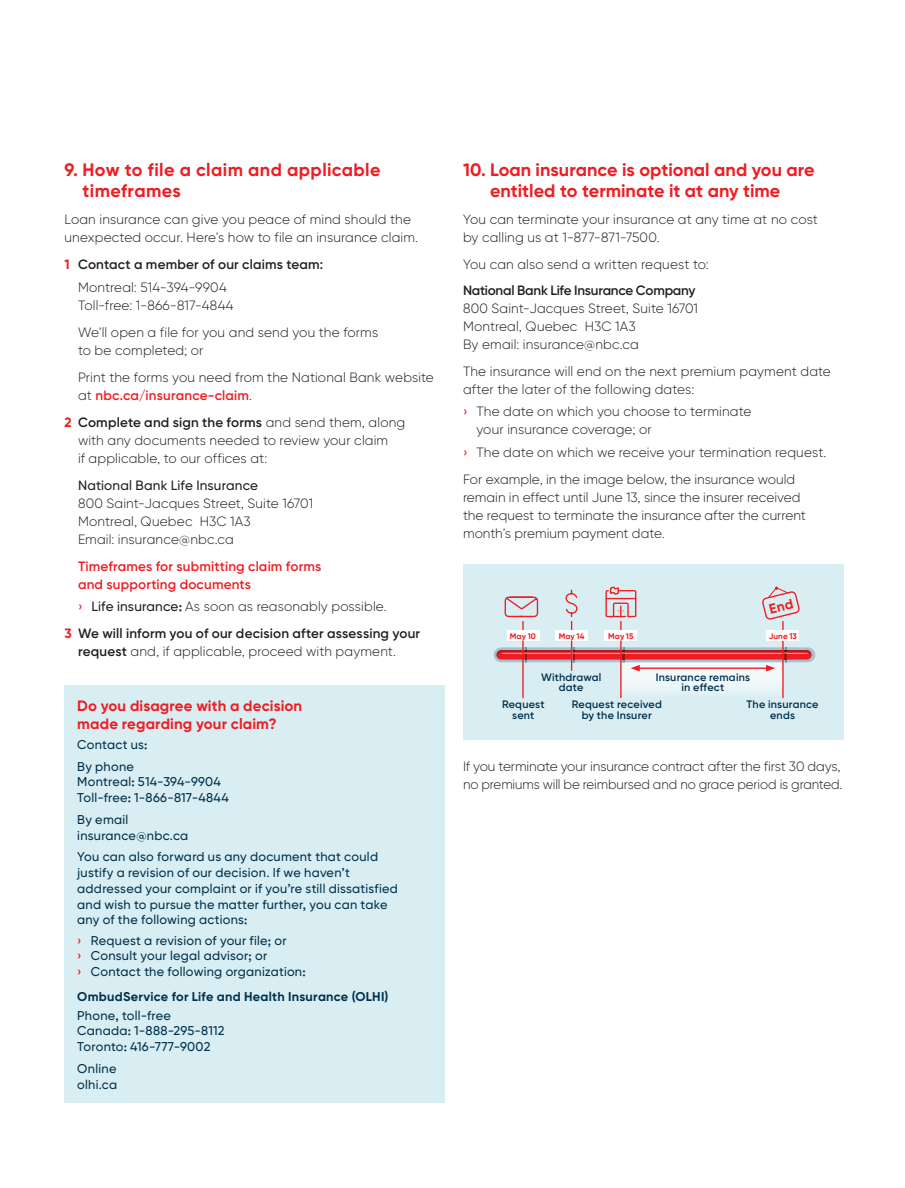
<style>
.page{position:relative;width:905px;height:1188px;background:#fff}
.page>*{position:absolute;margin:0;border:0;box-sizing:border-box;transform-origin:0 0}
.t1{font:700 18px/21px "Gilroy BN";letter-spacing:.005em;color:#ee1d23;text-align:center}
.t2{font:700 18px/21px "Gilroy BN";letter-spacing:.025em;color:#ee1d23}
.t3{font:700 15px/18px "Gilroy BN";letter-spacing:.01em;color:#ee1d23}
.t4{font:300 13.5px/18px "Gilroy BN";letter-spacing:.005em;color:#231f20}
.t5{font:600 13.5px/27px "Gilroy BN";letter-spacing:.01em;color:#231f20}
.t6{font:600 13.5px/18px "Gilroy BN";letter-spacing:.015em;color:#ee1d23}
.t7{font:600 13.5px "Gilroy BN";letter-spacing:-.015em;color:#231f20}
.t8{font:500 13.5px "Gilroy BN";letter-spacing:.015em;color:#231f20}
.t9{font:500 12.75px/15.8px "Gilroy BN";letter-spacing:.02em;color:#00314d}
.t10{font:700 12.75px "Gilroy BN";letter-spacing:.02em;color:#00314d}
.t11{font:600 10.8px/10.8px "Gilroy BN";letter-spacing:.02em;color:#00314d;text-align:center}
.t12{font:700 8.1px "Gilroy BN";letter-spacing:.005em;color:#ee1d23}
.s1{font-weight:700;color:#ee1d23}
.s2{font-weight:300}
.s3{color:#ee1d23}
.s4{font-weight:500;color:#ee1d23}
.s5{font-weight:500}
.s6{font-weight:600}
.s7{font-weight:600;color:#ee1d23}
</style>
<div class="page">
<div style="left:463px;top:564px;width:380px;height:176px;background:#d9eef3"></div>
<div style="left:494px;top:647px;width:321px;height:15px;background:#a5c0d1;border-radius:7px"></div>
<img style="left:496px;top:650px;width:315px;height:10px">
<img style="left:502px;top:653px;width:305px;height:1px">
<svg style="left:504px;top:596px;width:35px;height:22px"></svg>
<svg style="left:565px;top:589px;width:13px;height:29px"></svg>
<svg style="left:605px;top:586px;width:32px;height:32px"></svg>
<hr style="left:522px;top:622px;width:1px;height:76px;background:#ee1d23">
<svg style="left:525px;top:647px;width:1px;height:16px"></svg>
<hr style="left:571px;top:621px;width:1px;height:50px;background:#ee1d23">
<svg style="left:573px;top:647px;width:2px;height:16px"></svg>
<hr style="left:620px;top:622px;width:1px;height:76px;background:#ee1d23">
<hr style="left:782px;top:622px;width:1px;height:76px;background:#ee1d23">
<div style="left:507px;top:630px;width:32px;height:11px;background:#fff"></div>
<div style="left:555px;top:630px;width:32px;height:11px;background:#fff"></div>
<div style="left:604px;top:630px;width:33px;height:11px;background:#fff"></div>
<div style="left:766px;top:630px;width:33px;height:11px;background:#fff"></div>
<svg style="left:620px;top:647px;width:166px;height:50px"></svg>
<div style="left:64px;top:685px;width:380px;height:418px;background:#d9eef3"></div>
<svg style="left:762px;top:586px;width:37px;height:34px"></svg>
<h1 class="t2" style="left:82px;top:159px;width:299px;text-indent:-18px">9. How to file a claim and applicable timeframes</h1>
<p class="t4" style="left:64px;top:211px;width:355px">Loan insurance can give you peace of mind should the unexpected occur. Here's how to file an insurance claim.</p>
<p class="t5" style="left:78px;top:253px;width:246px;line-height:22.5px;text-indent:-14px"><span class="s1">1</span> Contact a member of our claims team:<br><span class="s2">Montreal: 514-394-9904</span></p>
<p class="t4" style="left:78px;top:292px;width:301px;line-height:27px">Toll-free: 1-866-817-4844<br>We'll open a file for you and send you the forms</p>
<p class="t4" style="left:78px;top:337px;width:357px;line-height:27px">to be completed; or<br>Print the forms you need from the National Bank website</p>
<p class="t5" style="left:64px;top:382px;width:342px;text-indent:14px"><span class="s2">at</span> <span class="s3">nbc.ca/insurance-claim</span><span class="s2">.<br></span><span class="s1">2</span> Complete and sign the forms <span class="s2">and send them, along</span></p>
<p class="t4" style="left:78px;top:431px;width:312px">with any documents needed to review your claim if applicable, to our offices at:</p>
<p class="t8" style="left:78px;top:477px;width:182px">National Bank Life Insurance</p>
<p class="t4" style="left:78px;top:494px;width:236px">800 Saint-Jacques Street, Suite 16701<br>Montreal, Quebec H3C 1A3<br>Email: insurance@nbc.ca</p>
<p class="t6" style="left:78px;top:557px;width:245px">Timeframes for submitting claim forms and supporting documents</p>
<p class="t5" style="left:64px;top:593px;width:357px;text-indent:14px"><span class="s4">›</span> <span class="s5">Life insurance:</span> <span class="s2">As soon as reasonably possible.<br></span><span class="s1">3</span> We will inform you of our decision after assessing your</p>
<p class="t4" style="left:78px;top:642px;width:319px"><span class="s6">request</span> and, if applicable, proceed with payment.</p>
<p class="t3" style="left:77px;top:696px;width:226px">Do you disagree with a decision made regarding your claim?</p>
<p class="t9" style="left:77px;top:733px;width:72px;line-height:21.8px">Contact us:<br>By phone</p>
<p class="t9" style="left:77px;top:774px;width:153px">Montreal: 514-394-9904<br>Toll-free: 1-866-817-4844</p>
<p class="t9" style="left:77px;top:811px;width:112px">By email insurance@nbc.ca</p>
<p class="t9" style="left:77px;top:849px;width:322px">You can also forward us any document that could justify a revision of our decision. If we haven’t addressed your complaint or if you’re still dissatisfied and wish to pursue the matter further, you can take any of the following actions:</p>
<p class="t9" style="left:77px;top:932px;width:230px"><span class="s7">›</span> Request a revision of your file; or<br><span class="s7">›</span> Consult your legal advisor; or<br><span class="s7">›</span> Contact the following organization:</p>
<p class="t10" style="left:77px;top:988px;width:313px">OmbudService for Life and Health Insurance (OLHI)</p>
<p class="t9" style="left:77px;top:1007px;width:149px">Phone, toll-free<br>Canada: 1-888-295-8112<br>Toronto: 416-777-9002</p>
<p class="t9" style="left:77px;top:1060px;width:41px">Online olhi.ca</p>
<h1 class="t1" style="left:463px;top:159px;width:353px">10. Loan insurance is optional and you are entitled to terminate it at any time</h1>
<p class="t4" style="left:463px;top:211px;width:356px">You can terminate your insurance at any time at no cost by calling us at 1-877-871-7500.</p>
<p class="t4" style="left:463px;top:256px;width:247px">You can also send a written request to:</p>
<p class="t7" style="left:463px;top:282px;width:234px">National Bank Life Insurance Company</p>
<p class="t4" style="left:463px;top:299px;width:236px">800 Saint-Jacques Street, Suite 16701<br>Montreal, Quebec H3C 1A3<br>By email: insurance@nbc.ca</p>
<p class="t4" style="left:463px;top:362px;width:369px">The insurance will end on the next premium payment date after the later of the following dates:</p>
<p class="t4" style="left:476px;top:403px;width:276px;text-indent:-14px"><span class="s4">›</span> The date on which you choose to terminate your insurance coverage; or</p>
<p class="t4" style="left:463px;top:439px;width:365px;line-height:27px"><span class="s4">›</span> The date on which we receive your termination request.<br>For example, in the image below, the insurance would</p>
<p class="t4" style="left:463px;top:488px;width:344px">remain in effect until June 13, since the insurer received the request to terminate the insurance after the current month's premium payment date.</p>
<p class="t12" style="left:510px;top:631px;width:28px">May 10</p>
<p class="t12" style="left:558px;top:631px;width:27px">May 14</p>
<p class="t12" style="left:608px;top:631px;width:27px">May 15</p>
<p class="t12" style="left:768px;top:631px;width:30px">June 13</p>
<p class="t11" style="left:541px;top:671px;width:62px">Withdrawal date</p>
<p class="t11" style="left:655px;top:671px;width:96px">Insurance remains in effect</p>
<p class="t11" style="left:502px;top:699px;width:44px">Request sent</p>
<p class="t11" style="left:571px;top:699px;width:92px">Request received by the Insurer</p>
<p class="t11" style="left:746px;top:699px;width:73px">The insurance ends</p>
<p class="t4" style="left:463px;top:758px;width:381px">If you terminate your insurance contract after the first 30 days, no premiums will be reimbursed and no grace period is granted.</p>
</div>
